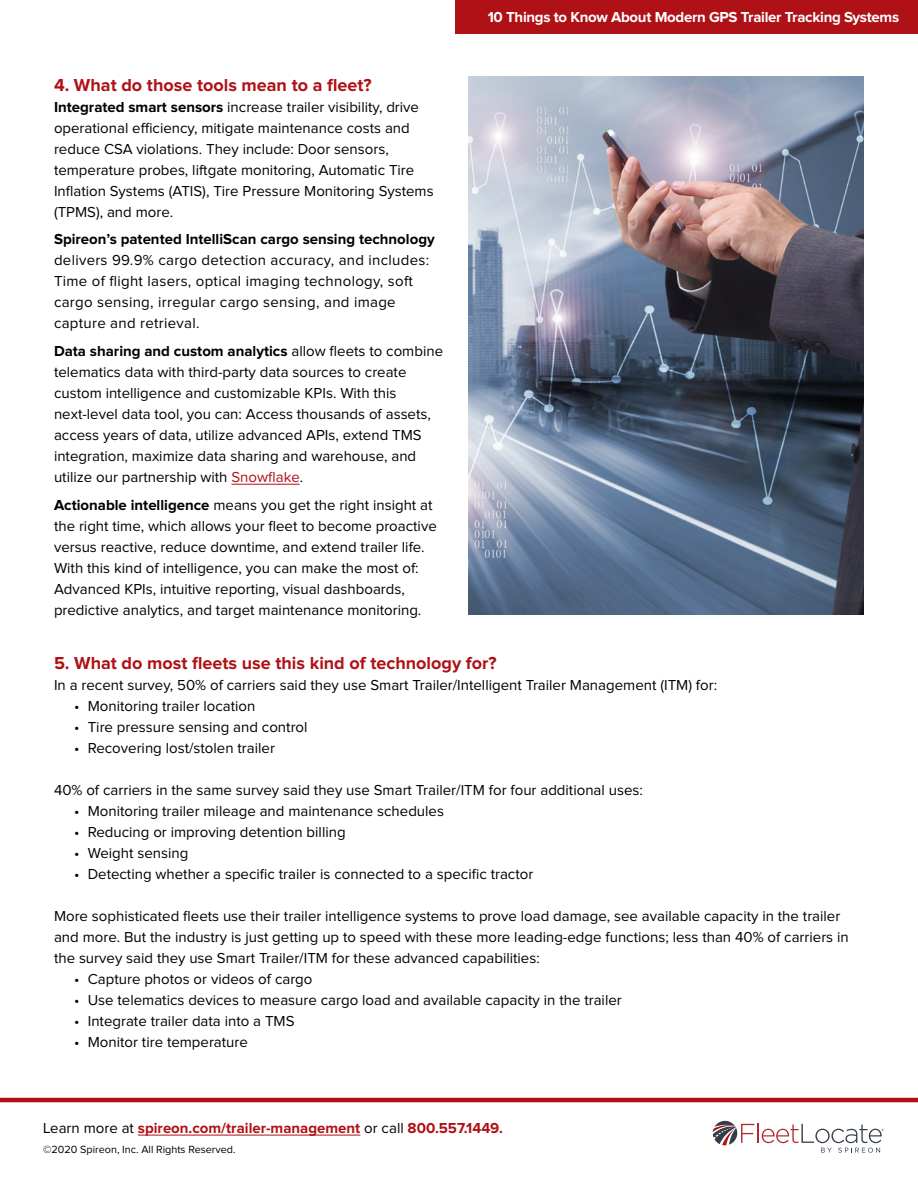
<style>
.page{position:relative;width:918px;height:1188px;background:#fff}
.page>*{position:absolute;margin:0;border:0;box-sizing:border-box;transform-origin:0 0}
.t1{font:700 18px "Proxima Nova";color:#af1116}
.t2{font:15px/21px "Proxima Nova";color:#000}
.t3{font:15px/21px "Proxima Nova";letter-spacing:.02em;color:#000}
.t4{font:700 15px "Proxima Nova";color:#af1116}
.t5{font:700 15px "Proxima Nova";color:#000}
.t6{font:700 15px "Proxima Nova";letter-spacing:-.02em;color:#fff}
.t7{font:10.8px "Proxima Nova";color:#000}
.s1{font-weight:700}
.s2{color:#af1116}
.s3{font-weight:400;color:#000}
</style>
<div class="page">
<hr style="left:231px;top:484px;width:69px;height:1px;background:#af1116">
<hr style="left:0;top:1098px;width:918px;height:4px;background:#af1116">
<hr style="left:757px;top:1123px;width:2px;height:20px;background:#b3282d">
<svg style="left:762px;top:1124px;width:122px;height:29px"></svg>
<svg style="left:713px;top:1121px;width:41px;height:24px"></svg>
<div style="left:456px;top:0;width:462px;height:34px;background:#af1116"></div>
<img style="left:468px;top:77px;width:396px;height:538px">
<hr style="left:138px;top:1135px;width:222px;height:1px;background:#af1116">
<p class="t1" style="left:54px;top:76px;width:319px">4. What do those tools mean to a fleet?</p>
<p class="t2" style="left:54px;top:97px;width:381px"><span class="s1">Integrated smart sensors</span> increase trailer visibility, drive operational efficiency, mitigate maintenance costs and reduce CSA violations. They include: Door sensors, temperature probes, liftgate monitoring, Automatic Tire Inflation Systems (ATIS), Tire Pressure Monitoring Systems (TPMS), and more.</p>
<p class="t5" style="left:54px;top:233px;width:382px">Spireon’s patented IntelliScan cargo sensing technology</p>
<p class="t3" style="left:54px;top:251px;width:377px">delivers 99.9% cargo detection accuracy, and includes:<br>Time of flight lasers, optical imaging technology, soft cargo sensing, irregular cargo sensing, and image capture and retrieval.</p>
<p class="t2" style="left:54px;top:341px;width:391px"><span class="s1">Data sharing and custom analytics</span> allow fleets to combine telematics data with third-party data sources to create custom intelligence and customizable KPIs. With this next-level data tool, you can: Access thousands of assets, access years of data, utilize advanced APIs, extend TMS integration, maximize data sharing and warehouse, and utilize our partnership with <span class="s2">Snowflake</span>.</p>
<p class="t2" style="left:54px;top:495px;width:384px"><span class="s1">Actionable intelligence</span> means you get the right insight at the right time, which allows your fleet to become proactive versus reactive, reduce downtime, and extend trailer life.<br>With this kind of intelligence, you can make the most of:<br>Advanced KPIs, intuitive reporting, visual dashboards, predictive analytics, and target maintenance monitoring.</p>
<p class="t6" style="left:488px;top:10px;width:413px">10 Things to Know About Modern GPS Trailer Tracking Systems</p>
<p class="t1" style="left:54px;top:654px;width:444px">5. What do most fleets use this kind of technology for?</p>
<p class="t2" style="left:54px;top:675px;width:665px">In a recent survey, 50% of carriers said they use Smart Trailer/Intelligent Trailer Management (ITM) for:</p>
<p class="t2" style="left:74px;top:696px;width:183px">• Monitoring trailer location</p>
<p class="t2" style="left:74px;top:717px;width:235px">• Tire pressure sensing and control</p>
<p class="t2" style="left:74px;top:738px;width:202px">• Recovering lost/stolen trailer</p>
<p class="t2" style="left:54px;top:780px;width:590px">40% of carriers in the same survey said they use Smart Trailer/ITM for four additional uses:</p>
<p class="t2" style="left:74px;top:801px;width:371px">• Monitoring trailer mileage and maintenance schedules</p>
<p class="t2" style="left:74px;top:822px;width:273px">• Reducing or improving detention billing</p>
<p class="t2" style="left:74px;top:843px;width:116px">• Weight sensing</p>
<p class="t2" style="left:74px;top:864px;width:461px">• Detecting whether a specific trailer is connected to a specific tractor</p>
<p class="t2" style="left:54px;top:906px;width:796px">More sophisticated fleets use their trailer intelligence systems to prove load damage, see available capacity in the trailer and more. But the industry is just getting up to speed with these more leading-edge functions; less than 40% of carriers in the survey said they use Smart Trailer/ITM for these advanced capabilities:</p>
<p class="t2" style="left:74px;top:969px;width:240px">• Capture photos or videos of cargo</p>
<p class="t2" style="left:74px;top:990px;width:549px">• Use telematics devices to measure cargo load and available capacity in the trailer</p>
<p class="t2" style="left:74px;top:1011px;width:222px">• Integrate trailer data into a TMS</p>
<p class="t2" style="left:74px;top:1032px;width:175px">• Monitor tire temperature</p>
<p class="t4" style="left:43px;top:1121px;width:461px"><span class="s3">Learn more at</span> spireon.com/trailer-management <span class="s3">or call</span> 800.557.1449.</p>
<p class="t7" style="left:43px;top:1144px;width:194px">©2020 Spireon, Inc. All Rights Reserved.</p>
</div>
